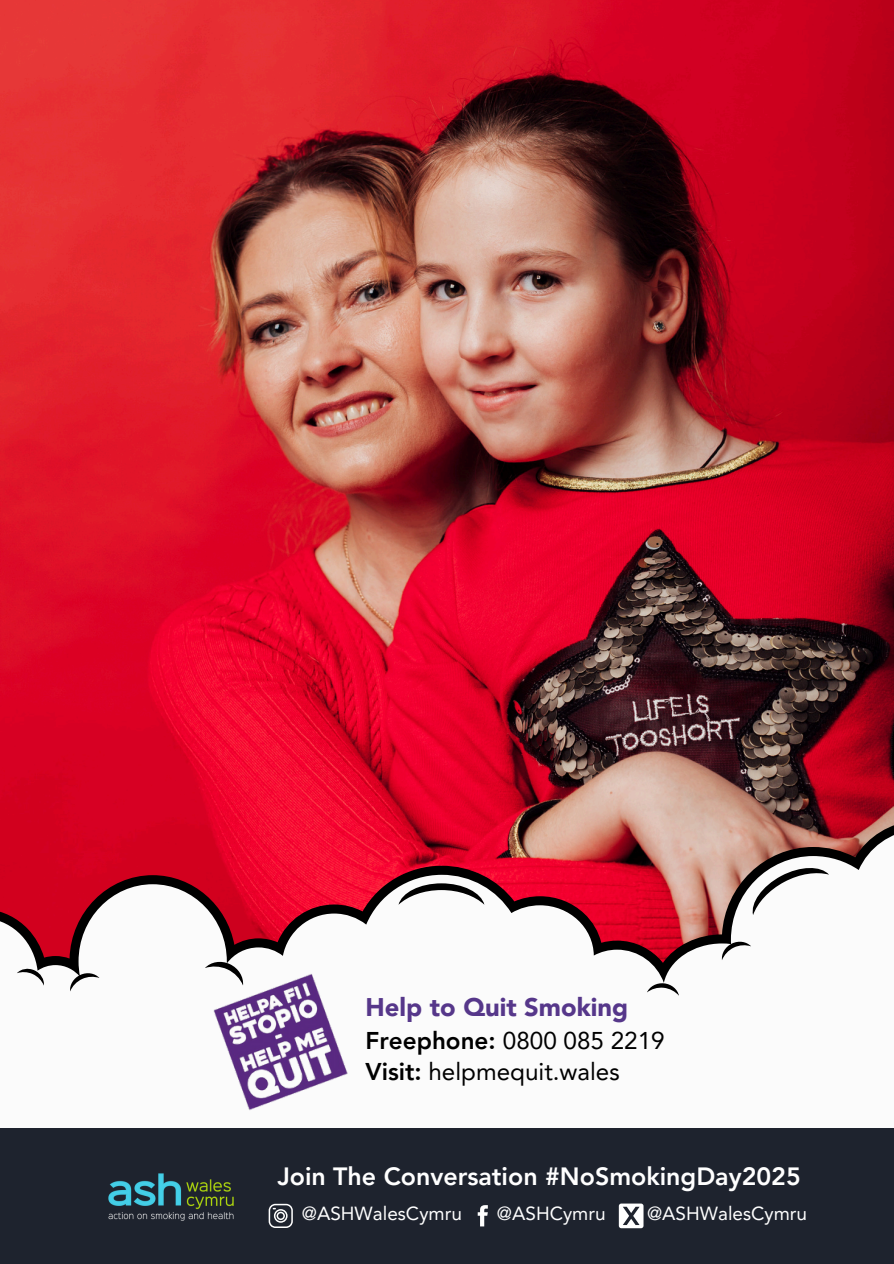
<style>
.page{position:relative;width:894px;height:1264px;background:#fff}
.page>*{position:absolute;margin:0;border:0;box-sizing:border-box;transform-origin:0 0}
.t1{font:900 25.5px "Avenir LT Pro";color:#56378a}
.t2{font:800 25.05px "Avenir LT Pro";color:#fff}
.t3{font:24.3px/31.2px "Avenir LT Pro";color:#000}
.t4{font:18.9px "Avenir LT Pro";color:#fff}
.s1{font-weight:800}
</style>
<div class="page">
<img style="left:0;top:0;width:893px;height:819px">
<div style="left:0;top:987px;width:893px;height:276px;background:#fbfbfb"></div>
<svg style="left:0;top:819px;width:893px;height:10px;background:#d03647"></svg>
<svg style="left:0;top:829px;width:893px;height:167px"></svg>
<svg style="left:205px;top:959px;width:39px;height:26px"></svg>
<svg style="left:17px;top:967px;width:27px;height:18px"></svg>
<svg style="left:398px;top:883px;width:86px;height:21px"></svg>
<svg style="left:750px;top:865px;width:78px;height:50px"></svg>
<svg style="left:69px;top:971px;width:30px;height:20px"></svg>
<svg style="left:646px;top:982px;width:32px;height:13px"></svg>
<svg style="left:721px;top:940px;width:30px;height:20px"></svg>
<img style="left:210px;top:969px;width:144px;height:141px">
<div style="left:0;top:1127px;width:893px;height:136px;background:#1e232e"></div>
<img style="left:108px;top:1173px;width:126px;height:48px">
<svg style="left:268px;top:1203px;width:24px;height:24px"></svg>
<svg style="left:477px;top:1205px;width:10px;height:21px"></svg>
<svg style="left:618px;top:1203px;width:25px;height:25px"></svg>
<p class="t1" style="left:365px;top:996px;width:264px">Help to Quit Smoking</p>
<p class="t3" style="left:365px;top:1027px;width:300px"><span class="s1">Freephone:</span> 0800 085 2219<br><span class="s1">Visit:</span> helpmequit.wales</p>
<p class="t2" style="left:277px;top:1166px;width:525px">Join The Conversation #NoSmokingDay2025</p>
<h2 class="t4" style="left:497px;top:1205px;width:110px">@ASHCymru</h2>
<p class="t4" style="left:647px;top:1205px;width:161px">@ASHWalesCymru</p>
<p class="t4" style="left:302px;top:1205px;width:161px">@ASHWalesCymru</p>
</div>
